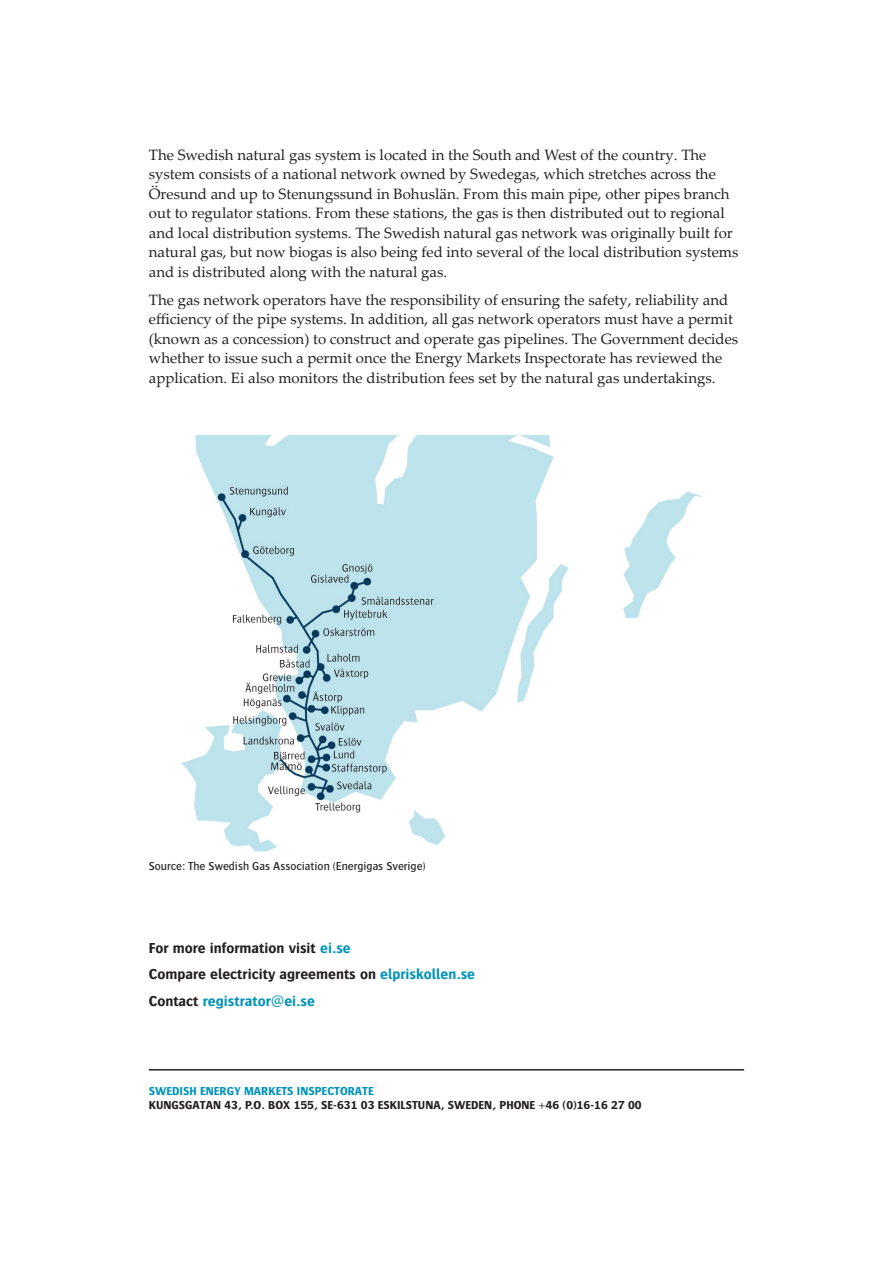
<style>
.page{position:relative;width:893px;height:1263px;background:#fff}
.page>*{position:absolute;margin:0;border:0;box-sizing:border-box;transform-origin:0 0}
.Brödtext{font:15px/19.5px "Palatino Linotype";color:#231f20}
.Ingress{font:700 15px "Bosis Std";color:#231f20}
.Ingress-2{font:700 15px "Bosis Std";color:#0093ba}
.t1{font:700 12px/14.4px "Bosis Std";color:#231f20}
.Källa{font:500 12px "Bosis Std";color:#231f20}
.s1{color:#0093ba}
.s2{color:#231f20}
</style>
<div class="page">
<hr style="left:149px;top:1069px;width:595px;height:1px;background:#231f20">
<img style="left:181px;top:435px;width:522px;height:417px">
<p class="Brödtext" style="left:149px;top:144px;width:591px">The Swedish natural gas system is located in the South and West of the country. The system consists of a national network owned by Swedegas, which stretches across the Öresund and up to Stenungssund in Bohuslän. From this main pipe, other pipes branch out to regulator stations. From these stations, the gas is then distributed out to regional and local distribution systems. The Swedish natural gas network was originally built for natural gas, but now biogas is also being fed into several of the local distribution systems and is distributed along with the natural gas.</p>
<p class="Brödtext" style="left:149px;top:289px;width:591px">The gas network operators have the responsibility of ensuring the safety, reliability and efficiency of the pipe systems. In addition, all gas network operators must have a permit (known as a concession) to construct and operate gas pipelines. The Government decides whether to issue such a permit once the Energy Markets Inspectorate has reviewed the application. Ei also monitors the distribution fees set by the natural gas undertakings.</p>
<p class="Källa" style="left:149px;top:860px;width:278px">Source: The Swedish Gas Association (Energigas Sverige)</p>
<p class="Ingress" style="left:149px;top:939px;width:203px">For more information visit <span class="s1">ei.se</span></p>
<p class="Ingress" style="left:149px;top:966px;width:328px">Compare electricity agreements on <span class="s1">elpriskollen.se</span></p>
<p class="Ingress-2" style="left:149px;top:992px;width:168px"><span class="s2">Contact</span> registrator@ei.se</p>
<p class="t1" style="left:149px;top:1083px;width:494px"><span class="s1">SWEDISH ENERGY MARKETS INSPECTORATE<br></span>KUNGSGATAN 43, P.O. BOX 155, SE-631 03 ESKILSTUNA, SWEDEN, PHONE +46 (0)16-16 27 00</p>
</div>
